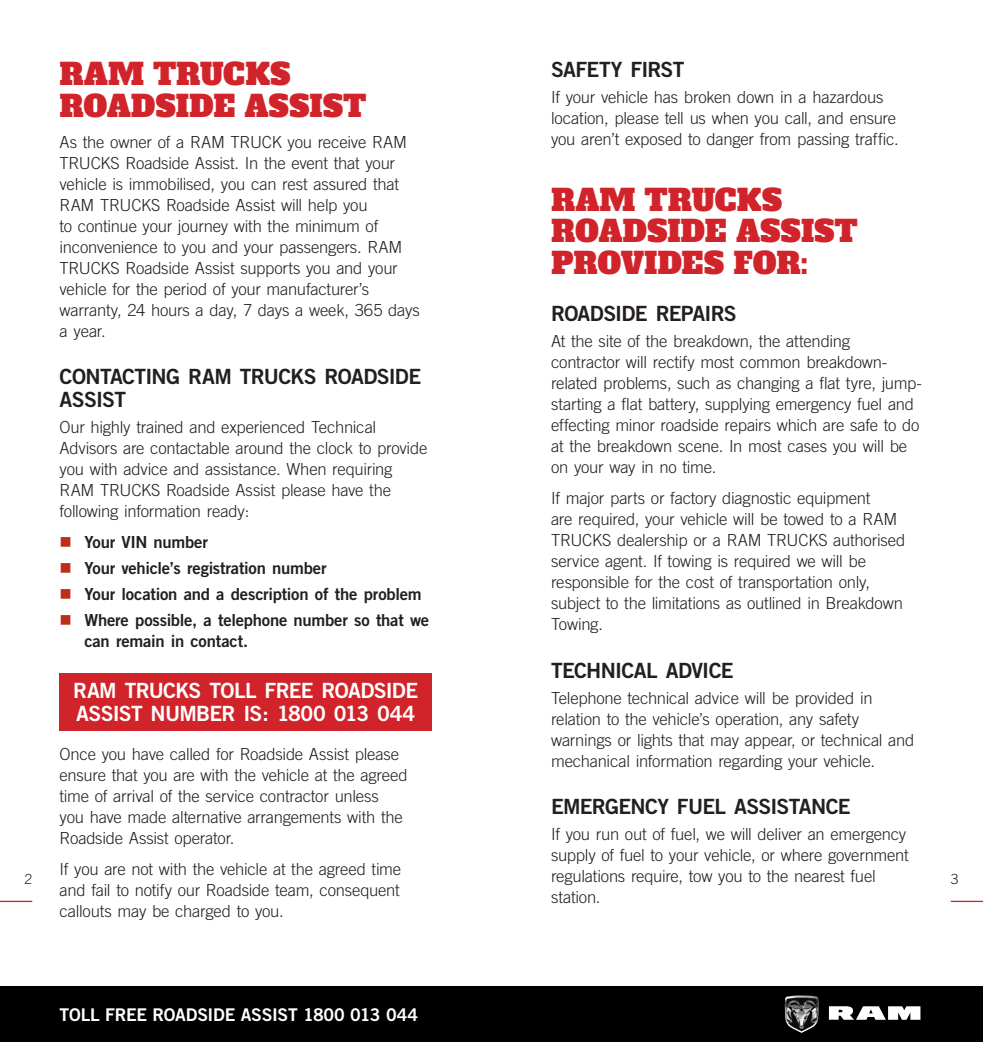
<style>
.page{position:relative;width:983px;height:1042px;background:#fff}
.page>*{position:absolute;margin:0;border:0;box-sizing:border-box;transform-origin:0 0}
.t1{font:29.75px/31.5px "Alfa Slab One";color:#d1232a}
.t2{font:21px/22.8px "Trade Gothic Bold Two";letter-spacing:-.035em;color:#231f20}
.t3{font:21px/22.8px "Trade Gothic Bold Two";letter-spacing:-.03em;color:#fff}
.t4{font:17.5px "Trade Gothic Bold Two";letter-spacing:-.01em;color:#fff}
.t5{font:300 16.62px/21px "Trade Gothic";letter-spacing:-.015em;color:#231f20}
.t6{font:16.62px/21px "Trade Gothic Bold Two";letter-spacing:-.015em;color:#231f20}
.t7{font:300 14px "Trade Gothic";color:#231f20}
.s1{color:#bc2e18}
</style>
<div class="page">
<hr style="left:0;top:901px;width:32px;height:1px;background:#d1232a">
<hr style="left:950px;top:901px;width:32px;height:1px;background:#d1232a">
<div style="left:0;top:986px;width:982px;height:56px;background:#000"></div>
<div style="left:60px;top:674px;width:372px;height:57px;background:#d1232a"></div>
<svg style="left:828px;top:1006px;width:92px;height:14px"></svg>
<p class="t2" style="left:551px;top:57px;width:135px">SAFETY FIRST</p>
<p class="t5" style="left:551px;top:86px;width:349px">If your vehicle has broken down in a hazardous location, please tell us when you call, and ensure you aren’t exposed to danger from passing traffic.</p>
<h1 class="t1" style="left:551px;top:185px;width:308px">RAM TRUCKS<br>ROADSIDE ASSIST<br>PROVIDES FOR:</h1>
<p class="t2" style="left:551px;top:302px;width:187px">ROADSIDE REPAIRS</p>
<p class="t5" style="left:551px;top:331px;width:372px">At the site of the breakdown, the attending contractor will rectify most common breakdown&shy;related problems, such as changing a flat tyre, jump&shy;starting a flat battery, supplying emergency fuel and effecting minor roadside repairs which are safe to do at the breakdown scene. In most cases you will be on your way in no time.</p>
<p class="t5" style="left:551px;top:488px;width:355px">If major parts or factory diagnostic equipment<br>are required, your vehicle will be towed to a RAM TRUCKS dealership or a RAM TRUCKS authorised service agent. If towing is required we will be responsible for the cost of transportation only, subject to the limitations as outlined in Breakdown Towing.</p>
<p class="t2" style="left:551px;top:658px;width:184px">TECHNICAL ADVICE</p>
<p class="t5" style="left:551px;top:687px;width:365px">Telephone technical advice will be provided in relation to the vehicle’s operation, any safety warnings or lights that may appear, or technical and mechanical information regarding your vehicle.</p>
<p class="t2" style="left:551px;top:795px;width:301px">EMERGENCY FUEL ASSISTANCE</p>
<p class="t5" style="left:551px;top:824px;width:359px">If you run out of fuel, we will deliver an emergency supply of fuel to your vehicle, or where government regulations require, tow you to the nearest fuel station.</p>
<h1 class="t1" style="left:60px;top:59px;width:308px">RAM TRUCKS<br>ROADSIDE ASSIST</h1>
<p class="t5" style="left:60px;top:131px;width:361px">As the owner of a RAM TRUCK you receive RAM TRUCKS Roadside Assist. In the event that your vehicle is immobilised, you can rest assured that RAM TRUCKS Roadside Assist will help you<br>to continue your journey with the minimum of inconvenience to you and your passengers. RAM TRUCKS Roadside Assist supports you and your vehicle for the period of your manufacturer’s warranty, 24 hours a day, 7 days a week, 365 days a year.</p>
<p class="t2" style="left:60px;top:365px;width:363px">CONTACTING RAM TRUCKS ROADSIDE<br>ASSIST</p>
<p class="t5" style="left:60px;top:416px;width:369px">Our highly trained and experienced Technical Advisors are contactable around the clock to provide you with advice and assistance. When requiring RAM TRUCKS Roadside Assist please have the following information ready:</p>
<p class="t6" style="left:60px;top:531px;width:150px"><span class="s1">■</span> Your VIN number</p>
<p class="t6" style="left:60px;top:557px;width:268px"><span class="s1">■</span> Your vehicle’s registration number</p>
<p class="t6" style="left:60px;top:583px;width:363px"><span class="s1">■</span> Your location and a description of the problem</p>
<p class="t6" style="left:84px;top:609px;width:346px;text-indent:-25px"><span class="s1">■</span> Where possible, a telephone number so that we can remain in contact.</p>
<p class="t3" style="left:73px;top:679px;width:346px">RAM TRUCKS TOLL FREE ROADSIDE<br>ASSIST NUMBER IS: 1800 013 044</p>
<p class="t5" style="left:60px;top:743px;width:349px">Once you have called for Roadside Assist please ensure that you are with the vehicle at the agreed time of arrival of the service contractor unless<br>you have made alternative arrangements with the Roadside Assist operator.</p>
<p class="t5" style="left:60px;top:858px;width:343px;text-align:justify">If you are not with the vehicle at the agreed time and fail to notify our Roadside team, consequent callouts may be charged to you.</p>
<p class="t7" style="left:24px;top:871px;width:9px">2</p>
<p class="t7" style="left:950px;top:871px;width:9px">3</p>
<p class="t4" style="left:60px;top:1004px;width:360px">TOLL FREE ROADSIDE ASSIST 1800 013 044</p>
</div>
